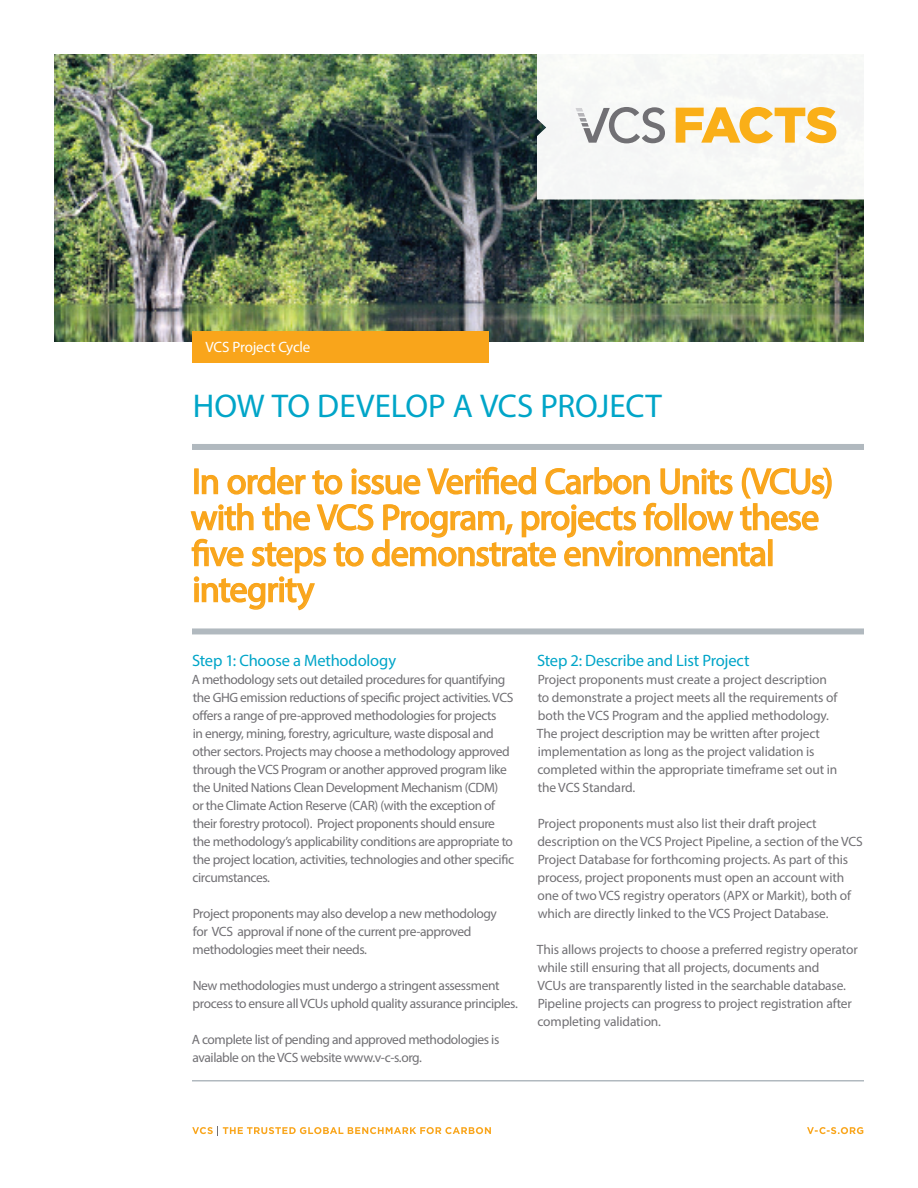
<style>
.page{position:relative;width:918px;height:1188px;background:#fff}
.page>*{position:absolute;margin:0;border:0;box-sizing:border-box;transform-origin:0 0}
.FACT_intro_text{font:36px/36px "Myriad Pro";letter-spacing:-.02em;color:#f9a51b}
.FACT_title{font:33px "Myriad Pro";color:#00a5c8}
.TEXT_subhead{font:16.5px "Myriad Pro";letter-spacing:-.01em;color:#00a5c8}
.FACT_subtitle{font:15px "Myriad Pro";letter-spacing:-.015em;color:#fff}
.TEXT_main{font:13.5px/18px "Myriad Pro";letter-spacing:-.03em;color:#717074}
.TEXT_main-2{font:13.5px/18px "Myriad Pro";letter-spacing:-.01em;color:#717074}
</style>
<div class="page">
<img style="left:54px;top:54px;width:810px;height:288px">
<svg style="left:537px;top:54px;width:327px;height:146px"></svg>
<svg style="left:676px;top:107px;width:160px;height:36px"></svg>
<svg style="left:576px;top:107px;width:89px;height:36px"></svg>
<hr style="left:192px;top:1080px;width:672px;height:2px;background:#b1b9bf">
<svg style="left:192px;top:1126px;width:299px;height:9px"></svg>
<svg style="left:807px;top:1127px;width:56px;height:7px"></svg>
<div style="left:192px;top:444px;width:672px;height:6px;background:#b1b9bf"></div>
<div style="left:192px;top:628px;width:672px;height:6px;background:#b1b9bf"></div>
<svg style="left:190px;top:466px;width:642px;height:169px"></svg>
<div style="left:192px;top:332px;width:297px;height:31px;background:#f9a51b"></div>
<p class="FACT_subtitle" style="left:206px;top:338px;width:106px">VCS Project Cycle</p>
<p class="FACT_title" style="left:193px;top:386px;width:471px">HOW TO DEVELOP A VCS PROJECT</p>
<p class="FACT_intro_text" style="left:191px;top:463px;width:644px">In order to issue Verified Carbon Units (VCUs) with the VCS Program, projects follow these five steps to demonstrate environmental integrity</p>
<p class="TEXT_subhead" style="left:192px;top:650px;width:205px">Step 1: Choose a Methodology</p>
<p class="TEXT_main" style="left:192px;top:670px;width:324px">A methodology sets out detailed procedures for quantifying the GHG emission reductions of specific project activities. VCS offers a range of pre-approved methodologies for projects<br>in energy, mining, forestry, agriculture, waste disposal and other sectors. Projects may choose a methodology approved through the VCS Program or another approved program like the United Nations Clean Development Mechanism (CDM)<br>or the Climate Action Reserve (CAR) (with the exception of their forestry protocol). Project proponents should ensure the methodology’s applicability conditions are appropriate to the project location, activities, technologies and other specific circumstances.</p>
<p class="TEXT_main" style="left:193px;top:904px;width:306px">Project proponents may also develop a new methodology for VCS approval if none of the current pre-approved methodologies meet their needs.</p>
<p class="TEXT_main" style="left:193px;top:976px;width:327px">New methodologies must undergo a stringent assessment process to ensure all VCUs uphold quality assurance principles.</p>
<p class="TEXT_main" style="left:192px;top:1030px;width:309px">A complete list of pending and approved methodologies is available on the VCS website www.v-c-s.org.</p>
<p class="TEXT_subhead" style="left:537px;top:650px;width:214px">Step 2: Describe and List Project</p>
<p class="TEXT_main-2" style="left:537px;top:670px;width:302px">Project proponents must create a project description to demonstrate a project meets all the requirements of both the VCS Program and the applied methodology.<br>The project description may be written after project implementation as long as the project validation is completed within the appropriate timeframe set out in the VCS Standard.</p>
<p class="TEXT_main-2" style="left:537px;top:814px;width:327px">Project proponents must also list their draft project description on the VCS Project Pipeline, a section of the VCS Project Database for forthcoming projects. As part of this process, project proponents must open an account with one of two VCS registry operators (APX or Markit), both of which are directly linked to the VCS Project Database.</p>
<p class="TEXT_main-2" style="left:537px;top:940px;width:323px">This allows projects to choose a preferred registry operator while still ensuring that all projects, documents and<br>VCUs are transparently listed in the searchable database.<br>Pipeline projects can progress to project registration after completing validation.</p>
</div>
